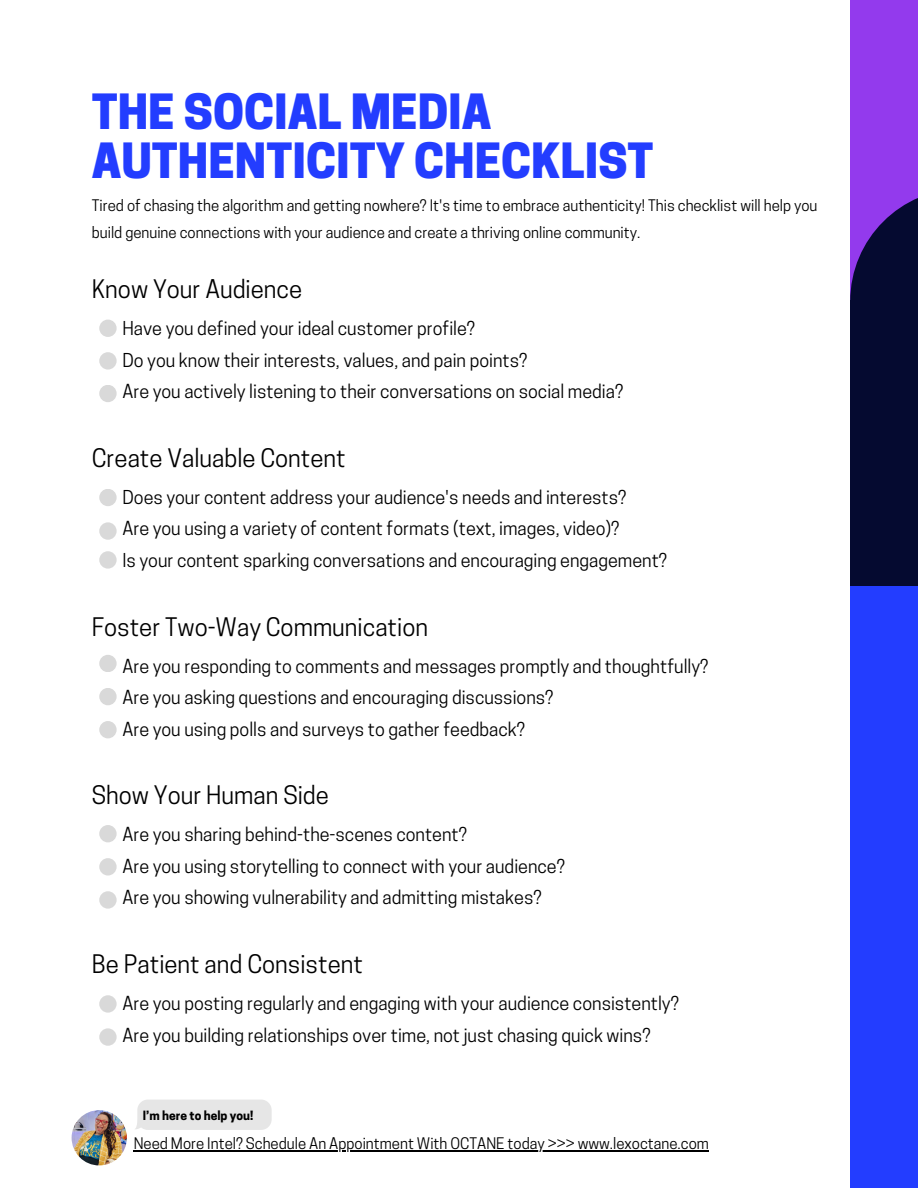
<style>
.page{position:relative;width:918px;height:1188px;background:#fff}
.page>*{position:absolute;margin:0;border:0;box-sizing:border-box;transform-origin:0 0}
.t1{font:800 45.6px/49.5px "Cooper Hewitt";color:#233dff}
.t2{font:24px "Cooper Hewitt";color:#000}
.t3{font:18px "Cooper Hewitt";color:#000}
.t4{font:15px/27px "Cooper Hewitt";color:#000}
.t5{font:700 12px "Cooper Hewitt";color:#000}
</style>
<div class="page">
<div style="left:850px;top:0;width:68px;height:301px;background:#933aed"></div>
<div style="left:850px;top:301px;width:68px;height:285px;background:#050a30"></div>
<div style="left:850px;top:586px;width:68px;height:602px;background:#233dff"></div>
<svg style="left:850px;top:198px;width:68px;height:103px"></svg>
<img style="left:72px;top:1110px;width:55px;height:55px;border-radius:50%">
<div style="left:135px;top:1100px;width:137px;height:30px;background:#e6e6e6"></div>
<div style="left:99px;top:489px;width:18px;height:17px;background:#d9d9d9;border-radius:50%"></div>
<hr style="left:134px;top:1150px;width:575px;height:1px;background:#000">
<div style="left:99px;top:522px;width:18px;height:18px;background:#d9d9d9;border-radius:50%"></div>
<div style="left:99px;top:551px;width:18px;height:18px;background:#d9d9d9;border-radius:50%"></div>
<div style="left:99px;top:655px;width:18px;height:17px;background:#d9d9d9;border-radius:50%"></div>
<div style="left:99px;top:688px;width:18px;height:17px;background:#d9d9d9;border-radius:50%"></div>
<div style="left:99px;top:721px;width:18px;height:17px;background:#d9d9d9;border-radius:50%"></div>
<div style="left:99px;top:320px;width:18px;height:17px;background:#d9d9d9;border-radius:50%"></div>
<div style="left:99px;top:352px;width:18px;height:18px;background:#d9d9d9;border-radius:50%"></div>
<div style="left:99px;top:385px;width:18px;height:17px;background:#d9d9d9;border-radius:50%"></div>
<div style="left:99px;top:825px;width:18px;height:17px;background:#d9d9d9;border-radius:50%"></div>
<div style="left:99px;top:858px;width:18px;height:18px;background:#d9d9d9;border-radius:50%"></div>
<div style="left:99px;top:891px;width:18px;height:18px;background:#d9d9d9;border-radius:50%"></div>
<div style="left:99px;top:995px;width:18px;height:18px;background:#d9d9d9;border-radius:50%"></div>
<div style="left:99px;top:1028px;width:18px;height:18px;background:#d9d9d9;border-radius:50%"></div>
<p class="t1" style="left:92px;top:93px;width:563px">THE SOCIAL MEDIA<br>AUTHENTICITY CHECKLIST</p>
<p class="t4" style="left:92px;top:194px;width:727px">Tired of chasing the algorithm and getting nowhere? It's time to embrace authenticity! This checklist will help you build genuine connections with your audience and create a thriving online community.</p>
<p class="t2" style="left:92px;top:280px;width:212px">Know Your Audience</p>
<h2 class="t3" style="left:122px;top:322px;width:354px">Have you defined your ideal customer profile?</h2>
<p class="t3" style="left:122px;top:353px;width:407px">Do you know their interests, values, and pain points?</p>
<p class="t3" style="left:122px;top:385px;width:502px">Are you actively listening to their conversations on social media?</p>
<p class="t2" style="left:92px;top:449px;width:256px">Create Valuable Content</p>
<h2 class="t3" style="left:122px;top:490px;width:506px">Does your content address your audience's needs and interests?</h2>
<p class="t3" style="left:122px;top:522px;width:499px">Are you using a variety of content formats (text, images, video)?</p>
<p class="t3" style="left:122px;top:553px;width:546px">Is your content sparking conversations and encouraging engagement?</p>
<p class="t2" style="left:92px;top:618px;width:338px">Foster Two-Way Communication</p>
<h2 class="t3" style="left:122px;top:659px;width:587px">Are you responding to comments and messages promptly and thoughtfully?</h2>
<p class="t3" style="left:122px;top:691px;width:433px">Are you asking questions and encouraging discussions?</p>
<p class="t3" style="left:122px;top:722px;width:404px">Are you using polls and surveys to gather feedback?</p>
<p class="t2" style="left:92px;top:786px;width:239px">Show Your Human Side</p>
<h2 class="t3" style="left:122px;top:828px;width:346px">Are you sharing behind-the-scenes content?</h2>
<p class="t3" style="left:122px;top:859px;width:444px">Are you using storytelling to connect with your audience?</p>
<p class="t3" style="left:122px;top:891px;width:421px">Are you showing vulnerability and admitting mistakes?</p>
<p class="t2" style="left:92px;top:955px;width:273px">Be Patient and Consistent</p>
<h2 class="t3" style="left:122px;top:997px;width:558px">Are you posting regularly and engaging with your audience consistently?</h2>
<p class="t3" style="left:122px;top:1028px;width:530px">Are you building relationships over time, not just chasing quick wins?</p>
<p class="t5" style="left:143px;top:1111px;width:112px">I’m here to help you!</p>
<p class="t4" style="left:134px;top:1132px;width:577px">Need More Intel? Schedule An Appointment With OCTANE today &gt;&gt;&gt; www.lexoctane.com</p>
</div>
